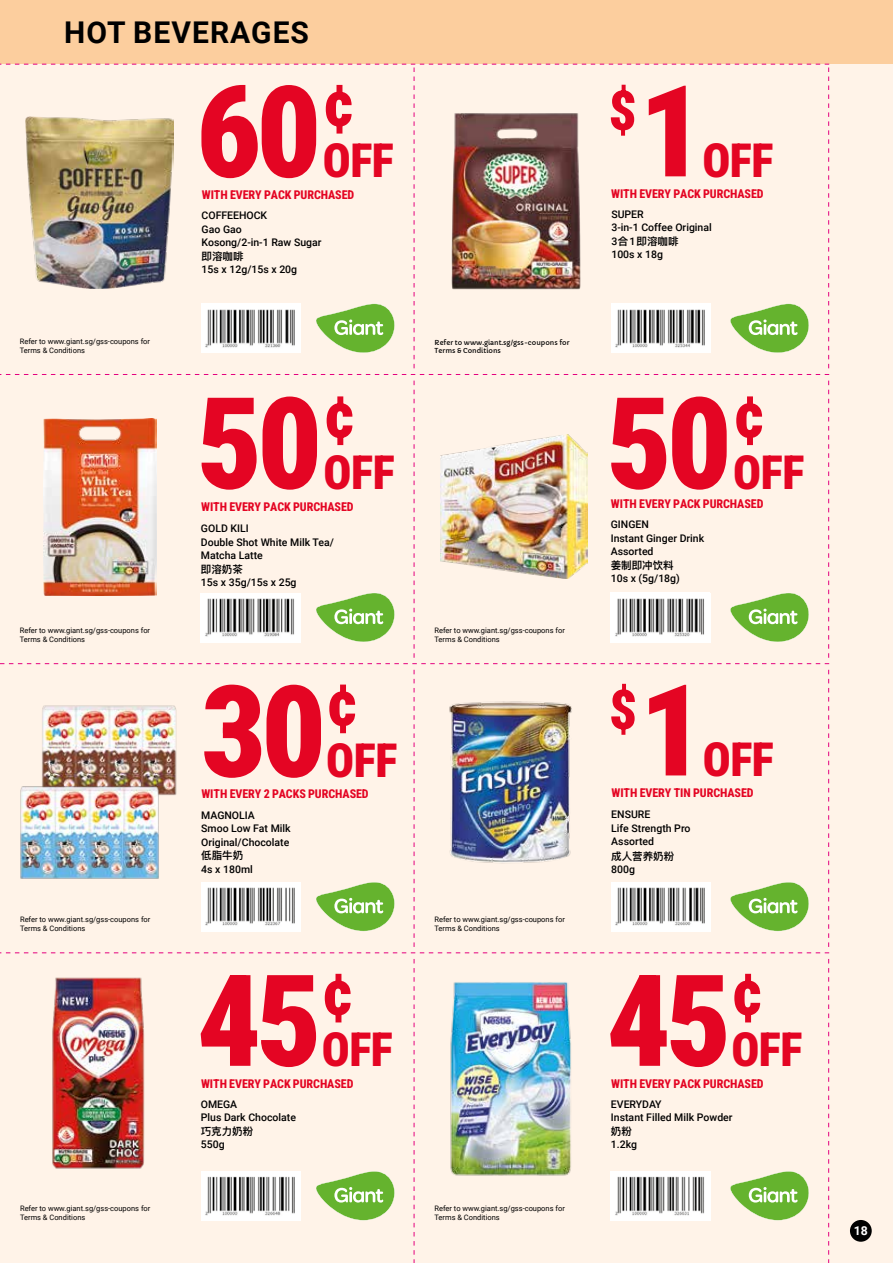
<style>
.page{position:relative;width:893px;height:1263px;background:#fff3e8}
.page>*{position:absolute;margin:0;border:0;box-sizing:border-box;transform-origin:0 0}
.t1{font:127.5px "Roboto Condensed";letter-spacing:-.04em;color:#e40523}
.t2{font:63.75px "Roboto Condensed";color:#e40523}
.t3{font:54.75px "Roboto Condensed";color:#e40523}
.t4{font:46.5px "Roboto Condensed";letter-spacing:-.01em;color:#e40523}
.t5{font:700 30px "Roboto";letter-spacing:.035em;color:#000}
.t6{font:700 12.3px "Roboto";color:#fff}
.t7{font:12px "Roboto Condensed";letter-spacing:-.005em;color:#e40523}
.t8{font:500 10.5px/13.5px "Roboto";color:#000}
.t9{font:600 10.5px "Ping Fang HK";color:#000}
.t10{font:7.5px/9px "Roboto";color:#000}
.t11{font:6.75px/8.1px "Capriola";color:#000}
.s1{font-family:"Roboto";font-weight:500}
</style>
<div class="page">
<div style="left:0;top:0;width:893px;height:64px;background:#fcce9e"></div>
<div style="left:850px;top:1220px;width:22px;height:22px;background:#000;border-radius:50%"></div>
<img style="left:52px;top:977px;width:93px;height:192px">
<div style="left:202px;top:1171px;width:99px;height:49px;background:#fff"></div>
<img style="left:205px;top:1176px;width:90px;height:40px">
<img style="left:450px;top:982px;width:121px;height:194px">
<div style="left:611px;top:1171px;width:99px;height:49px;background:#fff"></div>
<img style="left:615px;top:1176px;width:89px;height:40px">
<svg style="left:316px;top:1171px;width:79px;height:49px"></svg>
<svg style="left:730px;top:1171px;width:79px;height:49px"></svg>
<svg style="left:828px;top:959px;width:1px;height:304px"></svg>
<svg style="left:414px;top:959px;width:1px;height:304px"></svg>
<svg style="left:0;top:374px;width:829px;height:1px"></svg>
<img style="left:0;top:64px;width:829px;height:304px">
<svg style="left:0;top:381px;width:829px;height:283px"></svg>
<img style="left:0;top:670px;width:829px;height:283px">
<h3 class="t5" style="left:64px;top:11px;width:246px">HOT BEVERAGES</h3>
<h1 class="t1" style="left:196px;top:42px;width:127px">60</h1>
<h2 class="t2" style="left:323px;top:59px;width:35px">¢</h2>
<h3 class="t4" style="left:323px;top:128px;width:73px">OFF</h3>
<p class="t10" style="left:20px;top:336px;width:132px">Refer to www.giant.sg/gss-coupons for<br>Terms &amp; Conditions</p>
<h3 class="t7" style="left:202px;top:186px;width:154px">WITH EVERY PACK PURCHASED</h3>
<h3 class="t8" style="left:202px;top:208px;width:121px">COFFEEHOCK<br>Gao Gao<br>Kosong/2-in-1 Raw Sugar</h3>
<h3 class="t9" style="left:202px;top:249px;width:43px">即溶咖啡</h3>
<h3 class="t8" style="left:202px;top:262px;width:97px">15s x 12g/15s x 20g</h3>
<p class="t11" style="left:435px;top:338px;width:136px">Refer to www.giant.sg/gss-coupons for<br>Terms &amp; Conditions</p>
<h3 class="t3" style="left:609px;top:72px;width:30px">$</h3>
<h1 class="t1" style="left:639px;top:42px;width:67px">1</h1>
<h3 class="t4" style="left:702px;top:127px;width:73px">OFF</h3>
<h3 class="t7" style="left:611px;top:185px;width:154px">WITH EVERY PACK PURCHASED</h3>
<h3 class="t8" style="left:611px;top:207px;width:102px">SUPER<br>3-in-1 Coffee Original</h3>
<h3 class="t9" style="left:611px;top:235px;width:69px"><span class="s1">3</span>合<span class="s1">1</span>即溶咖啡</h3>
<h3 class="t8" style="left:611px;top:248px;width:53px">100s x 18g</h3>
<h1 class="t1" style="left:197px;top:354px;width:127px">50</h1>
<h2 class="t2" style="left:324px;top:370px;width:35px">¢</h2>
<h1 class="t1" style="left:607px;top:354px;width:127px">50</h1>
<h3 class="t4" style="left:324px;top:440px;width:73px">OFF</h3>
<h2 class="t2" style="left:733px;top:370px;width:35px">¢</h2>
<h3 class="t4" style="left:733px;top:440px;width:73px">OFF</h3>
<h3 class="t7" style="left:201px;top:499px;width:154px">WITH EVERY PACK PURCHASED</h3>
<h3 class="t8" style="left:201px;top:521px;width:134px">GOLD KILI<br>Double Shot White Milk Tea/<br>Matcha Latte</h3>
<h3 class="t9" style="left:201px;top:562px;width:43px">即溶奶茶</h3>
<h3 class="t8" style="left:201px;top:575px;width:97px">15s x 35g/15s x 25g</h3>
<h3 class="t7" style="left:611px;top:495px;width:154px">WITH EVERY PACK PURCHASED</h3>
<h3 class="t8" style="left:611px;top:517px;width:95px">GINGEN<br>Instant Ginger Drink<br>Assorted</h3>
<h3 class="t9" style="left:611px;top:559px;width:64px">姜制即冲饮料</h3>
<h3 class="t8" style="left:611px;top:571px;width:71px">10s x (5g/18g)</h3>
<p class="t10" style="left:20px;top:626px;width:132px">Refer to www.giant.sg/gss-coupons for<br>Terms &amp; Conditions</p>
<p class="t10" style="left:434px;top:626px;width:132px">Refer to www.giant.sg/gss-coupons for<br>Terms &amp; Conditions</p>
<h2 class="t2" style="left:326px;top:658px;width:35px">¢</h2>
<h1 class="t1" style="left:201px;top:642px;width:127px">30</h1>
<h3 class="t4" style="left:326px;top:728px;width:73px">OFF</h3>
<h3 class="t3" style="left:609px;top:671px;width:30px">$</h3>
<h1 class="t1" style="left:639px;top:641px;width:67px">1</h1>
<h3 class="t4" style="left:703px;top:727px;width:73px">OFF</h3>
<h3 class="t7" style="left:201px;top:786px;width:169px">WITH EVERY 2 PACKS PURCHASED</h3>
<h3 class="t8" style="left:201px;top:808px;width:91px">MAGNOLIA<br>Smoo Low Fat Milk<br>Original/Chocolate</h3>
<h3 class="t9" style="left:201px;top:849px;width:43px">低脂牛奶</h3>
<h3 class="t8" style="left:201px;top:862px;width:53px">4s x 180ml</h3>
<h3 class="t7" style="left:611px;top:784px;width:144px">WITH EVERY TIN PURCHASED</h3>
<h3 class="t8" style="left:611px;top:807px;width:81px">ENSURE<br>Life Strength Pro<br>Assorted</h3>
<h3 class="t9" style="left:611px;top:849px;width:64px">成人营养奶粉</h3>
<h3 class="t8" style="left:611px;top:862px;width:25px">800g</h3>
<p class="t10" style="left:20px;top:915px;width:132px">Refer to www.giant.sg/gss-coupons for<br>Terms &amp; Conditions</p>
<p class="t10" style="left:434px;top:915px;width:132px">Refer to www.giant.sg/gss-coupons for<br>Terms &amp; Conditions</p>
<h2 class="t2" style="left:322px;top:947px;width:35px">¢</h2>
<h1 class="t1" style="left:197px;top:931px;width:127px">45</h1>
<h3 class="t4" style="left:322px;top:1017px;width:73px">OFF</h3>
<h2 class="t2" style="left:731px;top:947px;width:35px">¢</h2>
<h1 class="t1" style="left:606px;top:931px;width:127px">45</h1>
<h3 class="t4" style="left:731px;top:1017px;width:73px">OFF</h3>
<h3 class="t7" style="left:201px;top:1075px;width:154px">WITH EVERY PACK PURCHASED</h3>
<h3 class="t8" style="left:201px;top:1097px;width:97px">OMEGA<br>Plus Dark Chocolate</h3>
<h3 class="t9" style="left:201px;top:1125px;width:54px">巧克力奶粉</h3>
<h3 class="t8" style="left:201px;top:1137px;width:25px">550g</h3>
<h3 class="t7" style="left:611px;top:1075px;width:154px">WITH EVERY PACK PURCHASED</h3>
<h3 class="t8" style="left:611px;top:1097px;width:123px">EVERYDAY<br>Instant Filled Milk Powder</h3>
<h3 class="t9" style="left:611px;top:1125px;width:22px">奶粉</h3>
<h3 class="t8" style="left:611px;top:1137px;width:28px">1.2kg</h3>
<p class="t10" style="left:20px;top:1204px;width:132px">Refer to www.giant.sg/gss-coupons for<br>Terms &amp; Conditions</p>
<p class="t10" style="left:434px;top:1204px;width:132px">Refer to www.giant.sg/gss-coupons for<br>Terms &amp; Conditions</p>
<h3 class="t6" style="left:854px;top:1222px;width:16px">18</h3>
</div>
